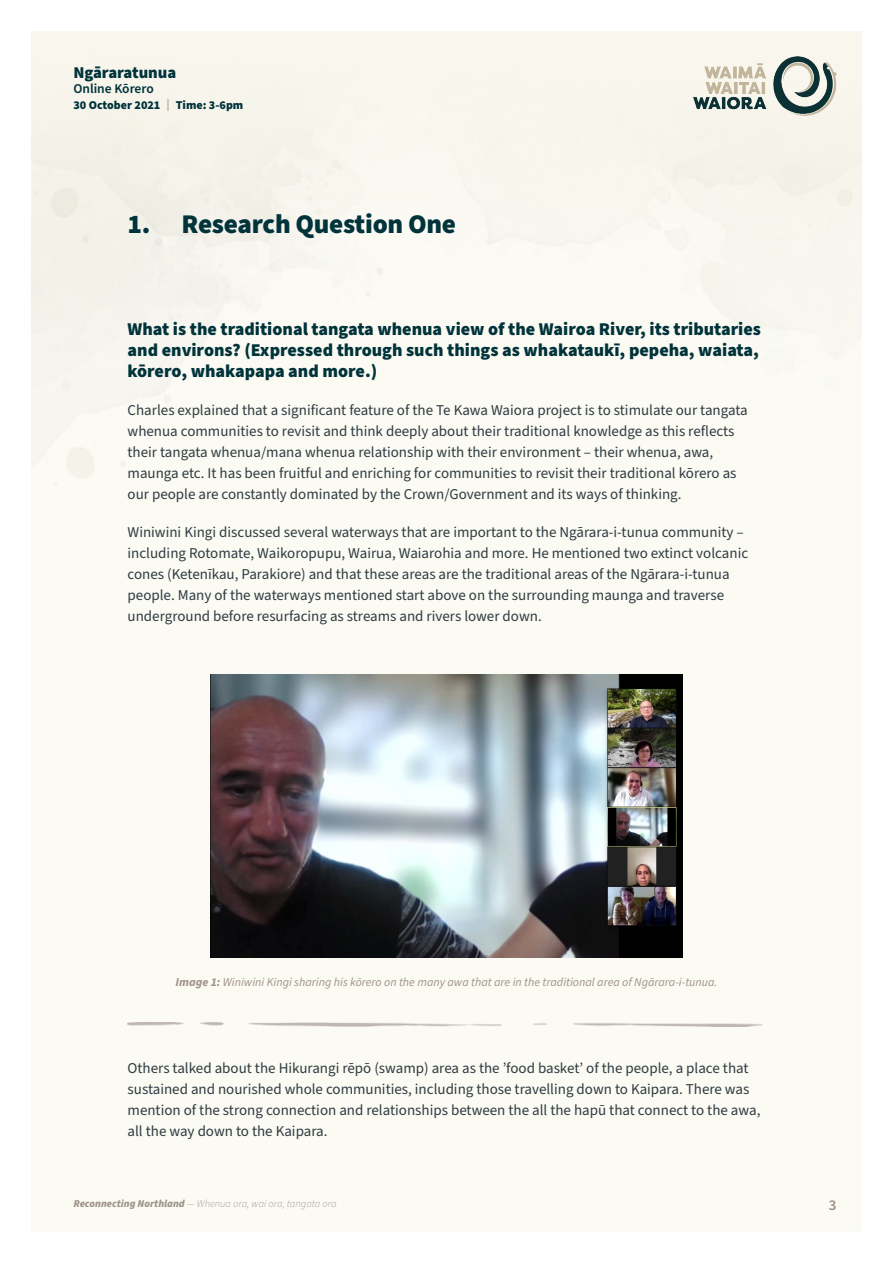
<style>
.page{position:relative;width:893px;height:1263px;background:#fff}
.page>*{position:absolute;margin:0;border:0;box-sizing:border-box;transform-origin:0 0}
.RNthland_H1{font:900 27px "Source Sans Pro";letter-spacing:-.01em;color:#00333a}
.RNthland_H2{font:900 18px/21px "Source Sans Pro";color:#00333a}
.t1{font:900 16.5px "Source Sans Pro";color:#00333a}
.RNthland_bodytext{font:15px/21px "Source Sans Pro";color:#2f3b42}
.t2{font:600 15px "Source Sans Pro";color:#9f948d}
.t3{font:600 13.5px "Source Sans Pro";color:#00333a}
.RNthland_caption{font:italic 12px "Source Sans Pro";color:#9f948d}
.t4{font:900 12px "Source Sans Pro";color:#00333a}
.t5{font:italic 300 10.5px "Source Sans Pro";color:#9f948d}
.s1{color:#c2b59b}
.s2{font-weight:700}
.s3{font-weight:900}
</style>
<div class="page">
<div style="left:32px;top:32px;width:829px;height:1199px;background:#fbfaf3"></div>
<img style="left:693px;top:56px;width:143px;height:60px">
<img style="left:128px;top:1022px;width:635px;height:4px">
<img style="left:211px;top:675px;width:471px;height:282px">
<p class="t1" style="left:73px;top:61px;width:104px">Ngāraratunua</p>
<p class="t3" style="left:73px;top:80px;width:82px">Online Kōrero</p>
<p class="t4" style="left:73px;top:97px;width:172px">30 October 2021 <span class="s1">|</span> Time: 3-6pm</p>
<p class="RNthland_H1" style="left:128px;top:205px;width:330px">1. Research Question One</p>
<p class="RNthland_H2" style="left:128px;top:319px;width:635px">What is the traditional tangata whenua view of the Wairoa River, its tributaries and environs? (Expressed through such things as whakataukī, pepeha, waiata, kōrero, whakapapa and more.)</p>
<p class="RNthland_bodytext" style="left:128px;top:400px;width:622px">Charles explained that a significant feature of the Te Kawa Waiora project is to stimulate our tangata whenua communities to revisit and think deeply about their traditional knowledge as this reflects their tangata whenua/mana whenua relationship with their environment – their whenua, awa, maunga etc. It has been fruitful and enriching for communities to revisit their traditional kōrero as our people are constantly dominated by the Crown/Government and its ways of thinking.</p>
<p class="RNthland_bodytext" style="left:128px;top:522px;width:622px">Winiwini Kingi discussed several waterways that are important to the Ngārara-i-tunua community – including Rotomate, Waikoropupu, Wairua, Waiarohia and more. He mentioned two extinct volcanic cones (Ketenīkau, Parakiore) and that these areas are the traditional areas of the Ngārara-i-tunua people. Many of the waterways mentioned start above on the surrounding maunga and traverse underground before resurfacing as streams and rivers lower down.</p>
<p class="RNthland_caption" style="left:176px;top:974px;width:543px"><span class="s2">Image 1:</span> Winiwini Kingi sharing his kōrero on the many awa that are in the traditional area of Ngārara-i-tunua.</p>
<p class="RNthland_bodytext" style="left:128px;top:1058px;width:634px">Others talked about the Hikurangi rēpō (swamp) area as the ’food basket’ of the people, a place that sustained and nourished whole communities, including those travelling down to Kaipara. There was mention of the strong connection and relationships between the all the hapū that connect to the awa, all the way down to the Kaipara.</p>
<p class="t5" style="left:73px;top:1196px;width:265px"><span class="s3">Reconnecting Northland</span> — Whenua ora, wai ora, tangata ora</p>
<p class="t2" style="left:829px;top:1195px;width:9px">3</p>
</div>
